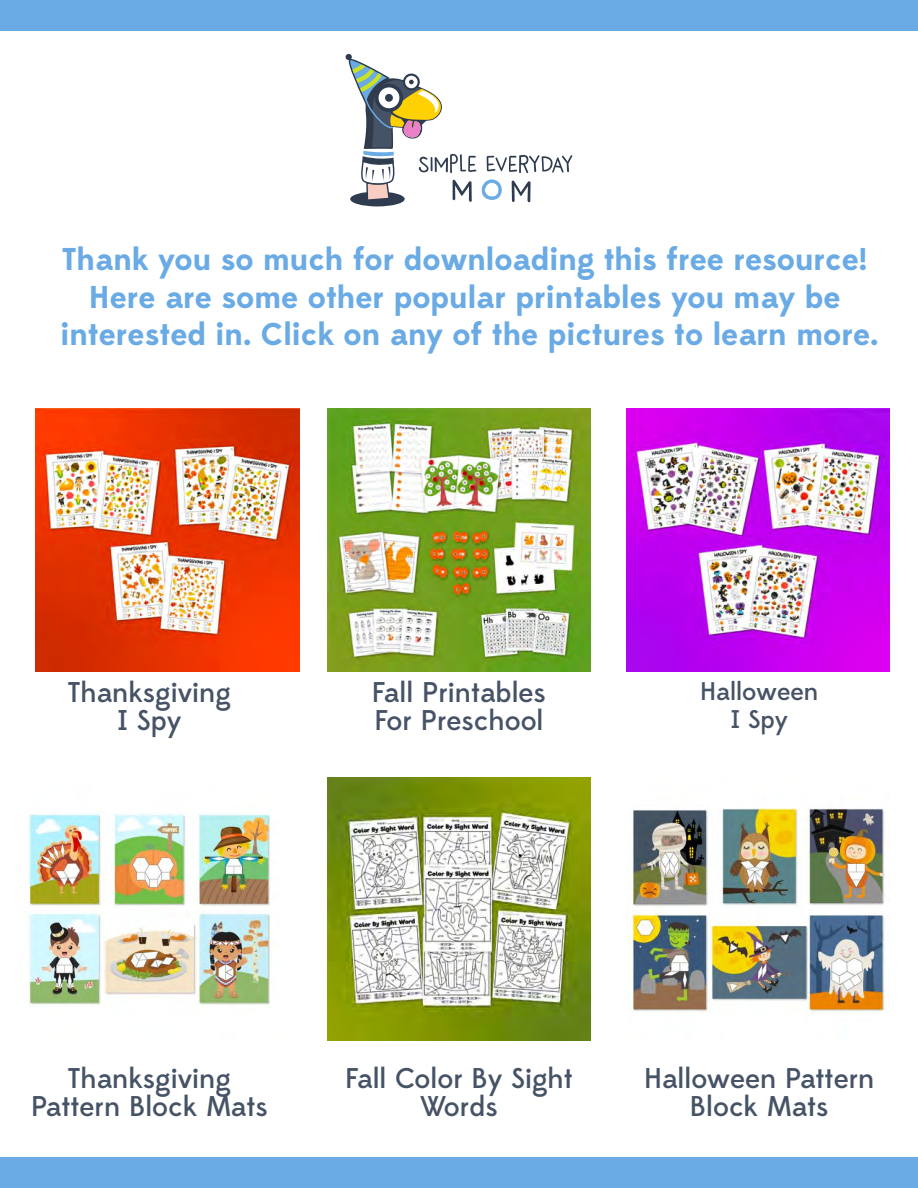
<style>
.page{position:relative;width:918px;height:1188px;background:#fff}
.page>*{position:absolute;margin:0;border:0;box-sizing:border-box;transform-origin:0 0}
.t1{font:700 31.5px/37.8px "Edmondsans";color:#6aabe5;text-align:center}
.t2{font:500 28.5px/28.5px "Edmondsans";color:#465366;text-align:center}
.t3{font:500 25.5px/28.5px "Edmondsans";color:#465366;text-align:center}
</style>
<div class="page">
<img style="left:327px;top:777px;width:264px;height:264px">
<div style="left:0;top:0;width:918px;height:30px;background:#6aabe5"></div>
<div style="left:0;top:1158px;width:918px;height:30px;background:#6aabe5"></div>
<svg style="left:487px;top:155px;width:85px;height:18px"></svg>
<svg style="left:482px;top:179px;width:20px;height:21px"></svg>
<svg style="left:512px;top:181px;width:19px;height:21px"></svg>
<div style="left:350px;top:192px;width:55px;height:14px;background:#2f3c50;border-radius:50%"></div>
<svg style="left:346px;top:54px;width:130px;height:148px"></svg>
<img style="left:628px;top:808px;width:262px;height:204px">
<img style="left:28px;top:813px;width:243px;height:192px">
<img style="left:627px;top:408px;width:263px;height:263px">
<img style="left:36px;top:408px;width:263px;height:263px">
<img style="left:327px;top:408px;width:264px;height:263px">
<p class="t1" style="left:60px;top:241px;width:820px">Thank you so much for downloading this free resource!<br>Here are some other popular printables you may be interested in. Click on any of the pictures to learn more.</p>
<p class="t2" style="left:68px;top:679px;width:165px">Thanksgiving<br>I Spy</p>
<p class="t2" style="left:372px;top:679px;width:176px;text-align:left">Fall Printables<br>For Preschool</p>
<p class="t3" style="left:700px;top:677px;width:120px">Halloween<br>I Spy</p>
<p class="t2" style="left:31px;top:1065px;width:239px">Thanksgiving<br>Pattern Block Mats</p>
<p class="t2" style="left:345px;top:1065px;width:229px">Fall Color By Sight<br>Words</p>
<p class="t2" style="left:644px;top:1065px;width:232px">Halloween Pattern<br>Block Mats</p>
</div>
